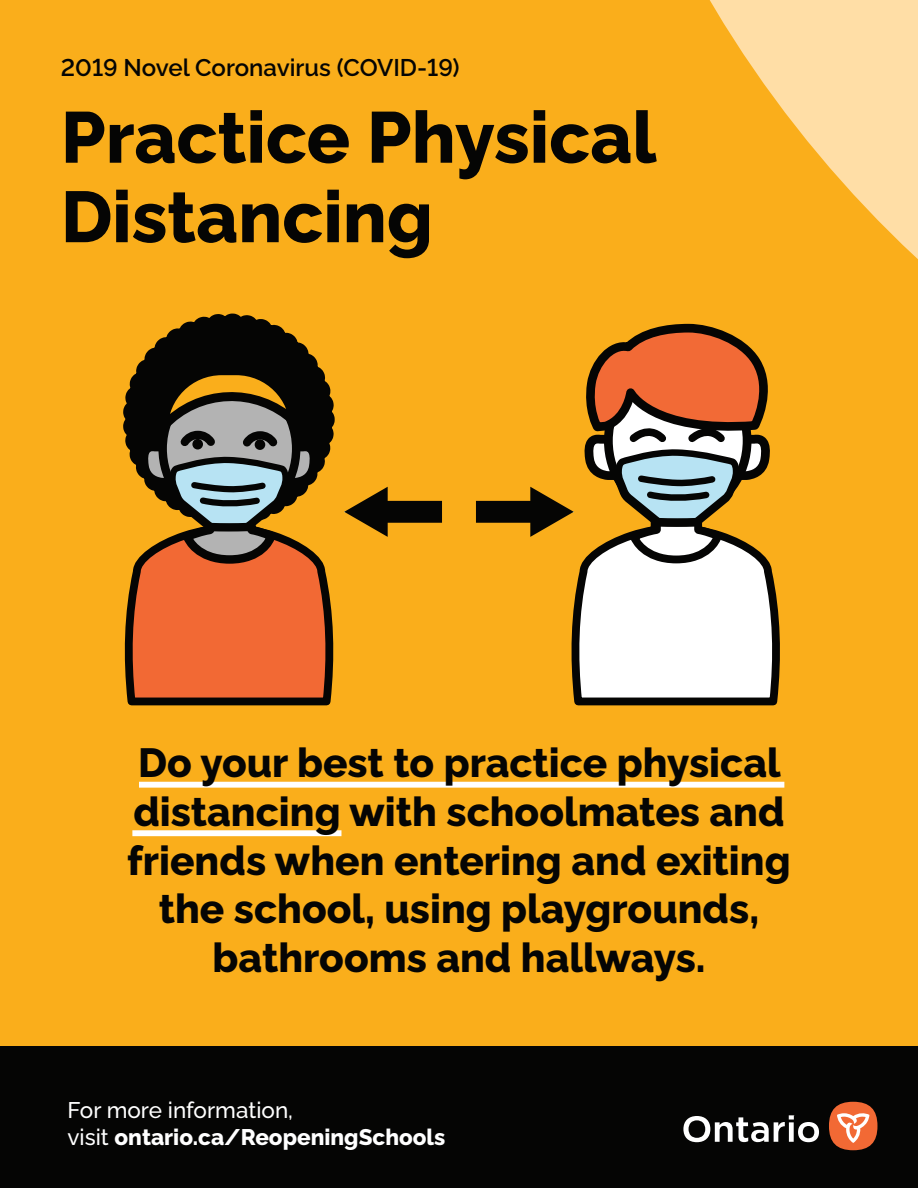
<style>
.page{position:relative;width:918px;height:1188px;background:#faae1b}
.page>*{position:absolute;margin:0;border:0;box-sizing:border-box;transform-origin:0 0}
.t1{font:800 72px/79.5px "Raleway";color:#050504}
.t2{font:800 40.65px/48.8px "Raleway";color:#050504;text-align:center}
.t3{font:600 24px "Raleway";color:#050504}
.t4{font:800 22.5px/27px "Raleway";color:#fff}
.s1{font-weight:500}
</style>
<div class="page">
<div style="left:0;top:1047px;width:918px;height:141px;background:#050504"></div>
<div style="left:829px;top:1102px;width:48px;height:48px;background:#f26934;border-radius:50%"></div>
<svg style="left:837px;top:1113px;width:32px;height:30px"></svg>
<svg style="left:683px;top:1115px;width:136px;height:27px"></svg>
<svg style="left:124px;top:637px;width:210px;height:69px"></svg>
<svg style="left:123px;top:313px;width:212px;height:324px"></svg>
<svg style="left:127px;top:317px;width:204px;height:384px"></svg>
<svg style="left:154px;top:362px;width:153px;height:343px;background:#a16544"></svg>
<svg style="left:574px;top:701px;width:204px;height:5px"></svg>
<div style="left:139px;top:782px;width:645px;height:6px;background:#fff"></div>
<div style="left:132px;top:830px;width:209px;height:6px;background:#fff"></div>
<div style="left:476px;top:501px;width:62px;height:22px;background:#050504"></div>
<svg style="left:530px;top:344px;width:250px;height:357px"></svg>
<div style="left:380px;top:501px;width:62px;height:22px;background:#050504"></div>
<svg style="left:344px;top:487px;width:44px;height:50px"></svg>
<svg style="left:614px;top:0;width:304px;height:364px"></svg>
<p class="t3" style="left:61px;top:49px;width:400px">2019 Novel Coronavirus (COVID-19)</p>
<h1 class="t1" style="left:61px;top:91px;width:597px">Practice Physical<br>Distancing</h1>
<p class="t2" style="left:127px;top:735px;width:665px">Do your best to practice physical distancing with schoolmates and friends when entering and exiting the school, using playgrounds, bathrooms and hallways.</p>
<p class="t4" style="left:67px;top:1094px;width:379px"><span class="s1">For more information,<br>visit</span> ontario.ca/ReopeningSchools</p>
</div>
